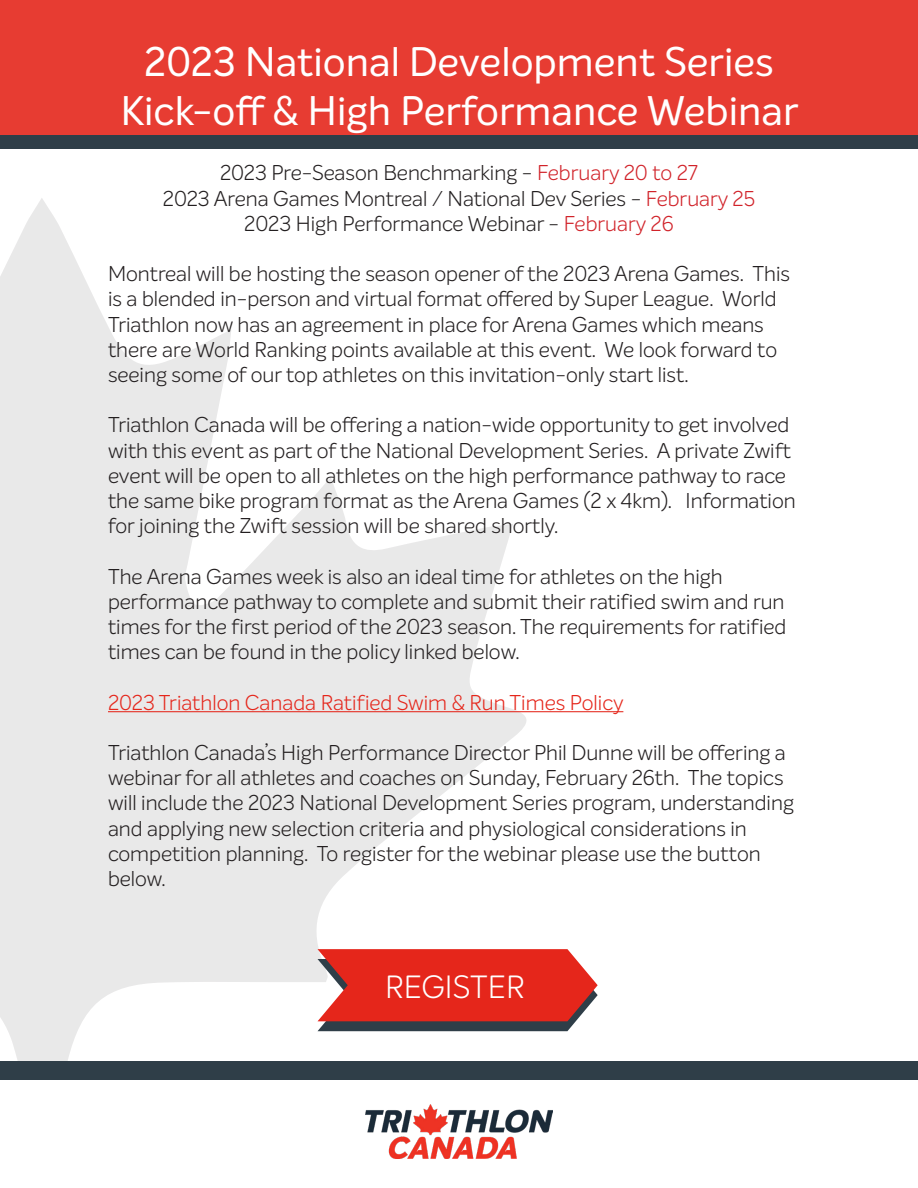
<style>
.page{position:relative;width:918px;height:1188px;background:#fff}
.page>*{position:absolute;margin:0;border:0;box-sizing:border-box;transform-origin:0 0}
.t1{font:40.5px/48.6px "Intelo";color:#fff;text-align:center}
.t2{font:300 31.5px "Intelo";color:#fff}
.t3{font:300 21px/25.2px "Intelo";color:#231f20}
.t4{font:300 21px "Intelo";color:#e5261b}
.s1{color:#d1232a}
</style>
<div class="page">
<svg style="left:0;top:198px;width:528px;height:864px;fill:#e9e9e9"></svg>
<hr style="left:108px;top:711px;width:515px;height:1px;background:#e5261b">
<svg style="left:318px;top:949px;width:280px;height:82px;background:#d03b34"></svg>
<img style="left:366px;top:1104px;width:186px;height:55px">
<div style="left:0;top:1062px;width:918px;height:18px;background:#2f3e48"></div>
<div style="left:0;top:0;width:918px;height:135px;background:#e73c32"></div>
<div style="left:0;top:135px;width:918px;height:13px;background:#2f3e48"></div>
<p class="t1" style="left:120px;top:38px;width:680px">2023 National Development Series<br>Kick-off &amp; High Performance Webinar</p>
<p class="t3" style="left:220px;top:160px;width:479px">2023 Pre-Season Benchmarking - <span class="s1">February 20 to 27</span></p>
<p class="t3" style="left:163px;top:186px;width:594px">2023 Arena Games Montreal / National Dev Series - <span class="s1">February 25</span></p>
<p class="t3" style="left:244px;top:211px;width:431px">2023 High Performance Webinar - <span class="s1">February 26</span></p>
<p class="t3" style="left:108px;top:261px;width:684px">Montreal will be hosting the season opener of the 2023 Arena Games. This is a blended in-person and virtual format offered by Super League. World Triathlon now has an agreement in place for Arena Games which means there are World Ranking points available at this event. We look forward to seeing some of our top athletes on this invitation-only start list.</p>
<p class="t3" style="left:108px;top:412px;width:689px">Triathlon Canada will be offering a nation-wide opportunity to get involved with this event as part of the National Development Series. A private Zwift event will be open to all athletes on the high performance pathway to race the same bike program format as the Arena Games (2 x 4km). Information for joining the Zwift session will be shared shortly.</p>
<p class="t3" style="left:108px;top:564px;width:680px">The Arena Games week is also an ideal time for athletes on the high performance pathway to complete and submit their ratified swim and run times for the first period of the 2023 season. The requirements for ratified times can be found in the policy linked below.</p>
<p class="t4" style="left:108px;top:689px;width:517px">2023 Triathlon Canada Ratified Swim &amp; Run Times Policy</p>
<p class="t3" style="left:108px;top:740px;width:688px">Triathlon Canada’s High Performance Director Phil Dunne will be offering a webinar for all athletes and coaches on Sunday, February 26th. The topics will include the 2023 National Development Series program, understanding and applying new selection criteria and physiological considerations in competition planning. To register for the webinar please use the button below.</p>
<p class="t2" style="left:385px;top:967px;width:141px">REGISTER</p>
</div>
